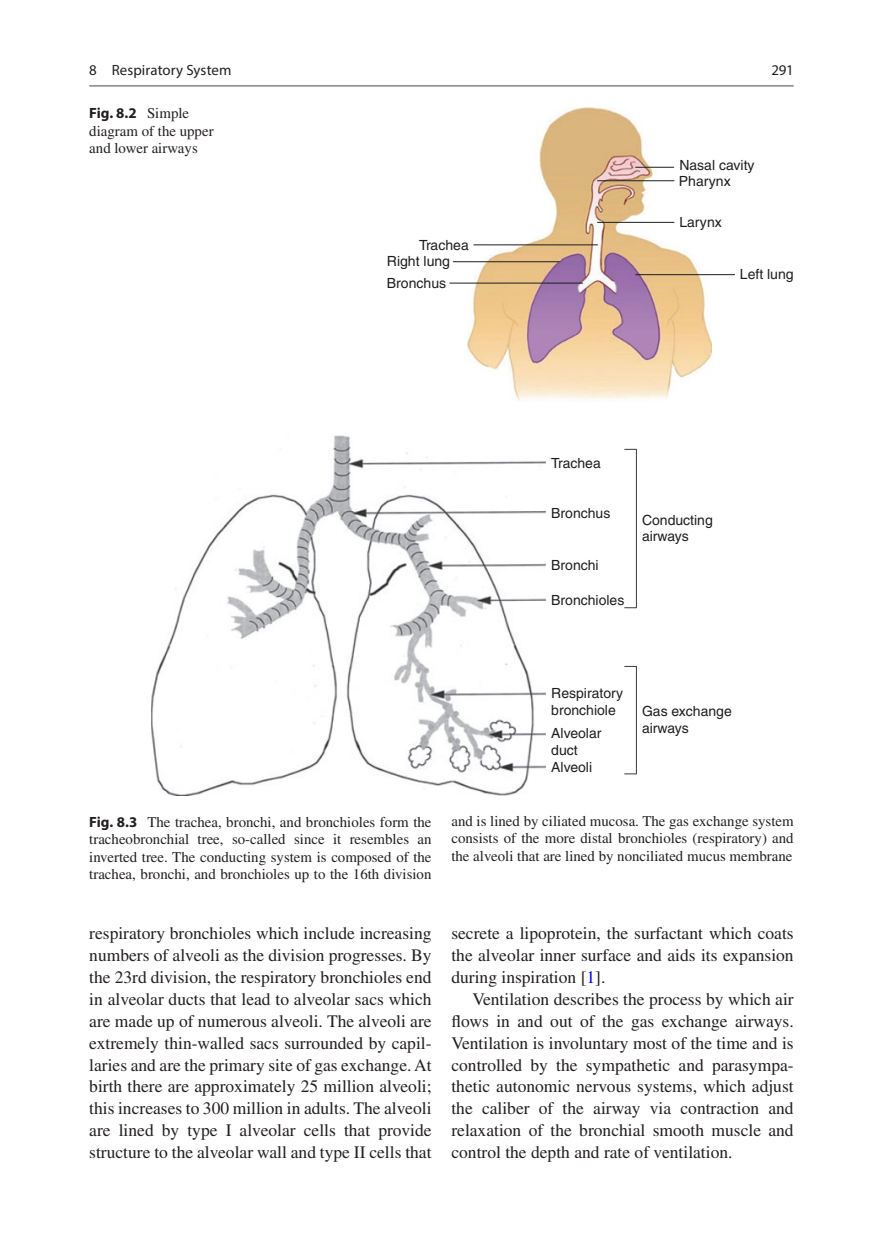
<style>
.page{position:relative;width:883px;height:1260px;background:#fff}
.page>*{position:absolute;margin:0;border:0;box-sizing:border-box;transform-origin:0 0}
.Text{font:17.5px/21.9px "Times LT Std";color:#231f20;text-align:justify}
.Fig_leg__unjustfied{font:14.88px/17.5px "Times LT Std";color:#231f20;text-align:justify}
.t1{font:14.88px "Myriad Pro";letter-spacing:.005em;color:#231f20}
.t2{font:14px/16.8px "Helvetica 2";color:#1d1e1f}
.t3{font:14px/21.3px "Helvetica";color:#1d1e1f}
.s1{font-family:"Myriad Pro";font-weight:700}
.s2{color:#00f}
</style>
<div class="page">
<img style="left:468px;top:107px;width:244px;height:294px">
<hr style="left:636px;top:274px;width:99px;height:1px;background:#1d1e1f">
<hr style="left:598px;top:180px;width:76px;height:1px;background:#1d1e1f">
<hr style="left:598px;top:222px;width:76px;height:1px;background:#1d1e1f">
<hr style="left:636px;top:167px;width:38px;height:1px;background:#1d1e1f">
<hr style="left:474px;top:244px;width:124px;height:1px;background:#1d1e1f">
<hr style="left:450px;top:283px;width:133px;height:1px;background:#1d1e1f">
<hr style="left:453px;top:261px;width:106px;height:1px;background:#1d1e1f">
<svg style="left:624px;top:449px;width:13px;height:159px"></svg>
<svg style="left:624px;top:666px;width:13px;height:108px"></svg>
<img style="left:151px;top:435px;width:395px;height:360px">
<hr style="left:89px;top:85px;width:705px;height:2px;background:#939598">
<p class="t1" style="left:89px;top:61px;width:144px">8 Respiratory System</p>
<p class="Fig_leg__unjustfied" style="left:89px;top:104px;width:126px;text-align:left"><span class="s1">Fig. 8.2</span> Simple diagram of the upper and lower airways</p>
<p class="t3" style="left:419px;top:234px;width:51px">Trachea</p>
<p class="t3" style="left:387px;top:251px;width:65px">Right lung<br>Bronchus</p>
<p class="t1" style="left:771px;top:61px;width:24px">291</p>
<p class="t3" style="left:679px;top:157px;width:77px;line-height:15.6px">Nasal cavity<br>Pharynx</p>
<p class="t3" style="left:679px;top:211px;width:44px">Larynx</p>
<p class="t3" style="left:740px;top:263px;width:55px">Left lung</p>
<p class="t2" style="left:551px;top:454px;width:51px">Trachea</p>
<p class="t2" style="left:551px;top:504px;width:61px">Bronchus</p>
<p class="t2" style="left:551px;top:557px;width:49px">Bronchi</p>
<p class="t2" style="left:551px;top:592px;width:75px">Bronchioles</p>
<p class="t2" style="left:642px;top:511px;width:72px">Conducting airways</p>
<p class="t2" style="left:551px;top:685px;width:73px">Respiratory bronchiole</p>
<p class="t2" style="left:551px;top:725px;width:52px">Alveolar duct<br>Alveoli</p>
<p class="t2" style="left:642px;top:703px;width:91px">Gas exchange airways</p>
<p class="Fig_leg__unjustfied" style="left:89px;top:813px;width:344px"><span class="s1">Fig. 8.3</span> The trachea, bronchi, and bronchioles form the tracheobronchial tree, so-called since it resembles an inverted tree. The conducting system is composed of the trachea, bronchi, and bronchioles up to the 16th division</p>
<p class="Fig_leg__unjustfied" style="left:451px;top:812px;width:344px">and is lined by ciliated mucosa. The gas exchange system consists of the more distal bronchioles (respiratory) and the alveoli that are lined by nonciliated mucus membrane</p>
<p class="Text" style="left:89px;top:922px;width:344px">respiratory bronchioles which include increasing numbers of alveoli as the division progresses. By the 23rd division, the respiratory bronchioles end in alveolar ducts that lead to alveolar sacs which are made up of numerous alveoli. The alveoli are extremely thin-walled sacs surrounded by capil&shy;laries and are the primary site of gas exchange. At birth there are approximately 25 million alveoli; this increases to 300 million in adults. The alveoli are lined by type I alveolar cells that provide structure to the alveolar wall and type II cells that</p>
<p class="Text" style="left:451px;top:922px;width:344px">secrete a lipoprotein, the surfactant which coats the alveolar inner surface and aids its expansion during inspiration [<span class="s2">1</span>].</p>
<p class="Text" style="left:451px;top:988px;width:344px;text-indent:21px">Ventilation describes the process by which air flows in and out of the gas exchange airways.<br>Ventilation is involuntary most of the time and is controlled by the sympathetic and parasympa&shy;thetic autonomic nervous systems, which adjust the caliber of the airway via contraction and relaxation of the bronchial smooth muscle and control the depth and rate of ventilation.</p>
</div>
